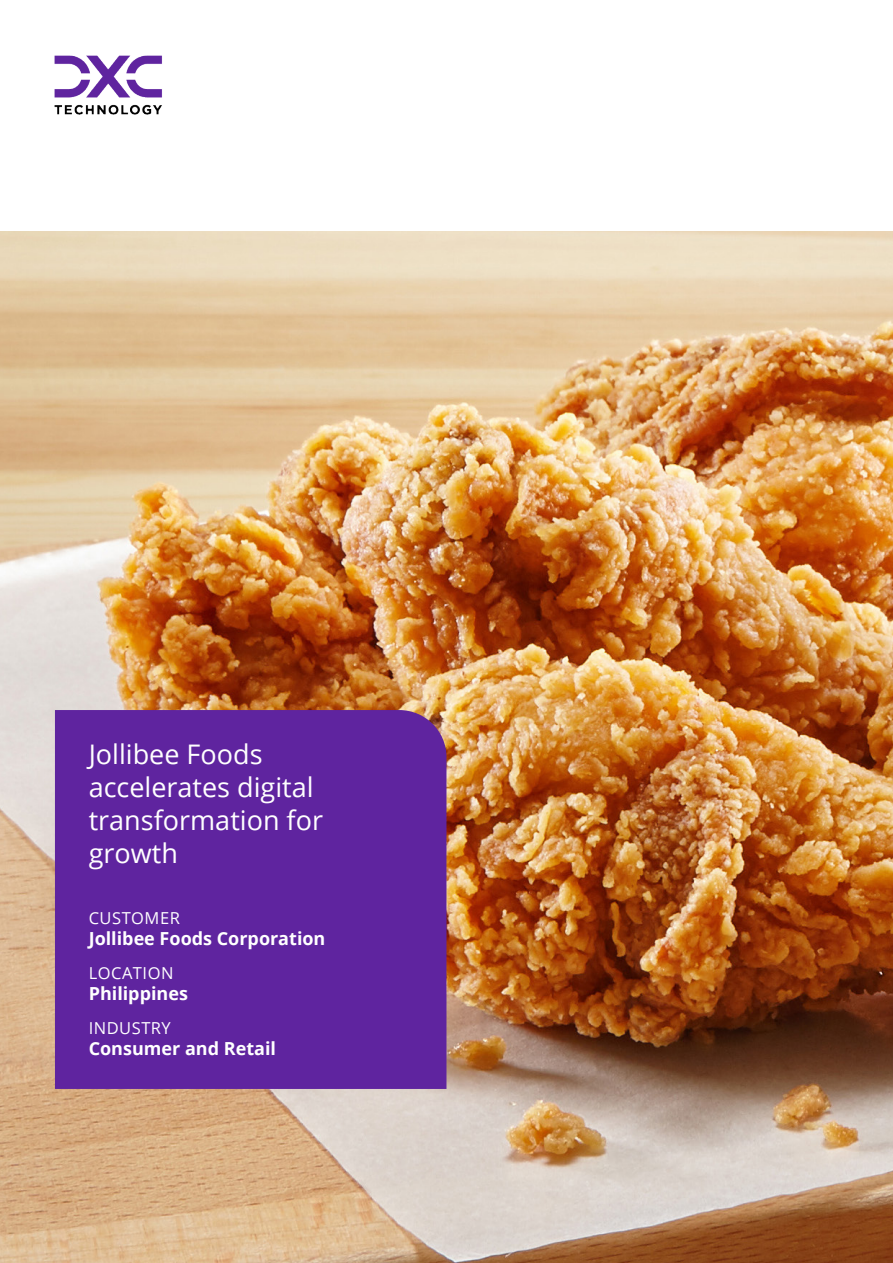
<style>
.page{position:relative;width:893px;height:1263px;background:#fff}
.page>*{position:absolute;margin:0;border:0;box-sizing:border-box;transform-origin:0 0}
.Cover_Title{font:27px/33px "Open Sans";color:#fff}
.Cover_Label_Name{font:700 18px "Open Sans";color:#fff}
.Cover_Label{font:16.5px "Open Sans";letter-spacing:.03em;color:#fff}
</style>
<div class="page">
<img style="left:0;top:232px;width:893px;height:1031px">
<div style="left:55px;top:710px;width:391px;height:379px;background:#5f249f"></div>
<img style="left:54px;top:55px;width:108px;height:60px">
<p class="Cover_Title" style="left:89px;top:737px;width:236px">Jollibee Foods accelerates digital transformation for growth</p>
<p class="Cover_Label" style="left:89px;top:906px;width:93px">CUSTOMER</p>
<p class="Cover_Label_Name" style="left:89px;top:926px;width:238px">Jollibee Foods Corporation</p>
<p class="Cover_Label" style="left:89px;top:961px;width:86px">LOCATION</p>
<p class="Cover_Label_Name" style="left:89px;top:981px;width:101px">Philippines</p>
<p class="Cover_Label" style="left:89px;top:1016px;width:84px">INDUSTRY</p>
<p class="Cover_Label_Name" style="left:89px;top:1036px;width:189px">Consumer and Retail</p>
</div>
